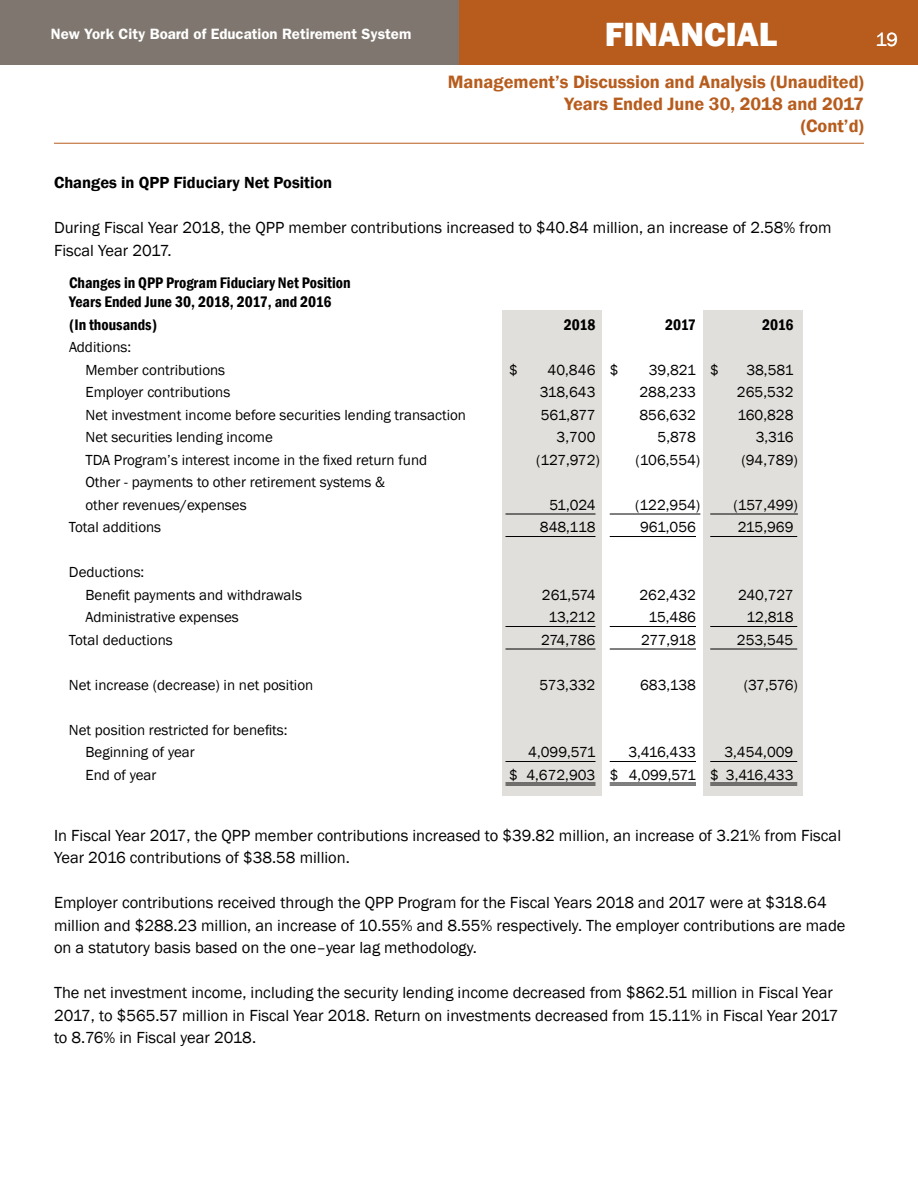
<style>
.page{position:relative;width:918px;height:1188px;background:#fff}
.page>*{position:absolute;margin:0;border:0;box-sizing:border-box;transform-origin:0 0}
.t1{font:800 34.5px "Franklin Gothic";color:#fff}
.t2{font:19.5px "Franklin Gothic";color:#fff}
.t3{font:600 18.3px/22px "Franklin Gothic";color:#b75c1d;text-align:right}
.t4{font:16.5px/22.5px "Franklin Gothic";color:#000}
.t5{font:600 16.5px "Franklin Gothic";color:#000}
.t6{font:600 condensed 15.75px/19.5px "Franklin Gothic";color:#000}
.t7{font:15px/22.5px "Franklin Gothic";color:#000}
.t8{font:600 15px "ITC Franklin Gothic Std";color:#fff}
</style>
<div class="page">
<div style="left:0;top:0;width:467px;height:65px;background:#7f776f"></div>
<div style="left:459px;top:0;width:459px;height:65px;background:#b75c1d"></div>
<div style="left:502px;top:310px;width:100px;height:486px;background:#e1dfdb"></div>
<div style="left:703px;top:310px;width:100px;height:486px;background:#e1dfdb"></div>
<hr style="left:54px;top:143px;width:810px;height:1px;background:#b75c1d">
<hr style="left:506px;top:514px;width:90px;height:1px;background:#000">
<hr style="left:610px;top:514px;width:90px;height:1px;background:#000">
<hr style="left:710px;top:514px;width:88px;height:1px;background:#000">
<hr style="left:506px;top:536px;width:90px;height:1px;background:#000">
<hr style="left:610px;top:536px;width:86px;height:1px;background:#000">
<hr style="left:710px;top:536px;width:87px;height:1px;background:#000">
<hr style="left:506px;top:626px;width:90px;height:1px;background:#000">
<hr style="left:610px;top:626px;width:86px;height:1px;background:#000">
<hr style="left:710px;top:626px;width:87px;height:1px;background:#000">
<hr style="left:506px;top:649px;width:90px;height:1px;background:#000">
<hr style="left:610px;top:649px;width:86px;height:1px;background:#000">
<hr style="left:710px;top:649px;width:87px;height:1px;background:#000">
<hr style="left:506px;top:761px;width:90px;height:1px;background:#000">
<hr style="left:610px;top:761px;width:86px;height:1px;background:#000">
<hr style="left:710px;top:761px;width:87px;height:1px;background:#000">
<hr style="left:506px;top:783px;width:90px;height:1px;background:#000">
<hr style="left:506px;top:785px;width:90px;height:1px;background:#000">
<hr style="left:610px;top:783px;width:86px;height:1px;background:#000">
<hr style="left:610px;top:785px;width:86px;height:1px;background:#000">
<hr style="left:710px;top:783px;width:87px;height:1px;background:#000">
<hr style="left:710px;top:785px;width:87px;height:1px;background:#000">
<p class="t8" style="left:51px;top:25px;width:362px">New York City Board of Education Retirement System</p>
<h1 class="t1" style="left:605px;top:13px;width:174px">FINANCIAL</h1>
<p class="t3" style="left:448px;top:71px;width:418px">Management’s Discussion and Analysis (Unaudited)<br>Years Ended June 30, 2018 and 2017<br>(Cont’d)</p>
<h2 class="t2" style="left:875px;top:27px;width:24px">19</h2>
<p class="t5" style="left:54px;top:172px;width:280px">Changes in QPP Fiduciary Net Position</p>
<p class="t4" style="left:54px;top:217px;width:779px">During Fiscal Year 2018, the QPP member contributions increased to $40.84 million, an increase of 2.58% from<br>Fiscal Year 2017.</p>
<p class="t6" style="left:69px;top:272px;width:283px">Changes in QPP Program Fiduciary Net Position<br>Years Ended June 30, 2018, 2017, and 2016</p>
<p class="t6" style="left:69px;top:314px;width:90px">(In thousands)</p>
<p class="t6" style="left:564px;top:314px;width:33px">2018</p>
<p class="t6" style="left:665px;top:314px;width:32px">2017</p>
<p class="t6" style="left:762px;top:314px;width:33px">2016</p>
<p class="t7" style="left:86px;top:336px;width:141px;text-indent:-17px">Additions:<br>Member contributions</p>
<p class="t7" style="left:509px;top:359px;width:10px">$</p>
<p class="t7" style="left:548px;top:359px;width:72px">40,846 $</p>
<p class="t7" style="left:649px;top:359px;width:72px">39,821 $</p>
<p class="t7" style="left:746px;top:359px;width:49px">38,581</p>
<p class="t7" style="left:86px;top:381px;width:146px">Employer contributions</p>
<p class="t7" style="left:540px;top:381px;width:57px">318,643</p>
<p class="t7" style="left:639px;top:381px;width:58px">288,233</p>
<p class="t7" style="left:737px;top:381px;width:58px">265,532</p>
<p class="t7" style="left:86px;top:404px;width:382px">Net investment income before securities lending transaction</p>
<p class="t7" style="left:541px;top:404px;width:56px">561,877</p>
<p class="t7" style="left:639px;top:404px;width:58px">856,632</p>
<p class="t7" style="left:737px;top:404px;width:57px">160,828</p>
<p class="t7" style="left:85px;top:426px;width:189px">Net securities lending income</p>
<p class="t7" style="left:557px;top:426px;width:40px">3,700</p>
<p class="t7" style="left:658px;top:426px;width:40px">5,878</p>
<p class="t7" style="left:756px;top:426px;width:39px">3,316</p>
<p class="t7" style="left:85px;top:449px;width:343px">TDA Program’s interest income in the fixed return fund</p>
<p class="t7" style="left:536px;top:449px;width:65px">(127,972)</p>
<p class="t7" style="left:636px;top:449px;width:66px">(106,554)</p>
<p class="t7" style="left:741px;top:449px;width:58px">(94,789)</p>
<p class="t7" style="left:85px;top:471px;width:301px">Other - payments to other retirement systems &amp; other revenues/expenses</p>
<p class="t7" style="left:549px;top:494px;width:48px">51,024</p>
<p class="t7" style="left:635px;top:494px;width:67px">(122,954)</p>
<p class="t7" style="left:733px;top:494px;width:66px">(157,499)</p>
<p class="t7" style="left:69px;top:516px;width:94px">Total additions</p>
<p class="t7" style="left:540px;top:516px;width:57px">848,118</p>
<p class="t7" style="left:640px;top:516px;width:57px">961,056</p>
<p class="t7" style="left:738px;top:516px;width:57px">215,969</p>
<p class="t7" style="left:85px;top:561px;width:218px;text-indent:-16px">Deductions:<br>Benefit payments and withdrawals</p>
<p class="t7" style="left:542px;top:584px;width:55px">261,574</p>
<p class="t7" style="left:639px;top:584px;width:58px">262,432</p>
<p class="t7" style="left:738px;top:584px;width:57px">240,727</p>
<p class="t7" style="left:85px;top:606px;width:155px">Administrative expenses</p>
<p class="t7" style="left:548px;top:606px;width:49px">13,212</p>
<p class="t7" style="left:648px;top:606px;width:49px">15,486</p>
<p class="t7" style="left:746px;top:606px;width:49px">12,818</p>
<p class="t7" style="left:69px;top:629px;width:105px">Total deductions</p>
<p class="t7" style="left:541px;top:629px;width:56px">274,786</p>
<p class="t7" style="left:641px;top:629px;width:56px">277,918</p>
<p class="t7" style="left:737px;top:629px;width:58px">253,545</p>
<p class="t7" style="left:69px;top:674px;width:246px">Net increase (decrease) in net position</p>
<p class="t7" style="left:540px;top:674px;width:57px">573,332</p>
<p class="t7" style="left:640px;top:674px;width:57px">683,138</p>
<p class="t7" style="left:744px;top:674px;width:56px">(37,576)</p>
<p class="t7" style="left:85px;top:719px;width:204px;text-indent:-17px">Net position restricted for benefits:<br>Beginning of year</p>
<p class="t7" style="left:528px;top:741px;width:69px">4,099,571</p>
<p class="t7" style="left:628px;top:741px;width:69px">3,416,433</p>
<p class="t7" style="left:724px;top:741px;width:71px">3,454,009</p>
<p class="t7" style="left:85px;top:764px;width:72px">End of year</p>
<p class="t7" style="left:509px;top:764px;width:286px">$ 4,672,903 $ 4,099,571 $ 3,416,433</p>
<p class="t4" style="left:54px;top:824px;width:789px">In Fiscal Year 2017, the QPP member contributions increased to $39.82 million, an increase of 3.21% from Fiscal<br>Year 2016 contributions of $38.58 million.</p>
<p class="t4" style="left:54px;top:892px;width:793px">Employer contributions received through the QPP Program for the Fiscal Years 2018 and 2017 were at $318.64 million and $288.23 million, an increase of 10.55% and 8.55% respectively. The employer contributions are made on a statutory basis based on the one–year lag methodology.</p>
<p class="t4" style="left:54px;top:982px;width:786px">The net investment income, including the security lending income decreased from $862.51 million in Fiscal Year<br>2017, to $565.57 million in Fiscal Year 2018. Return on investments decreased from 15.11% in Fiscal Year 2017 to 8.76% in Fiscal year 2018.</p>
</div>
